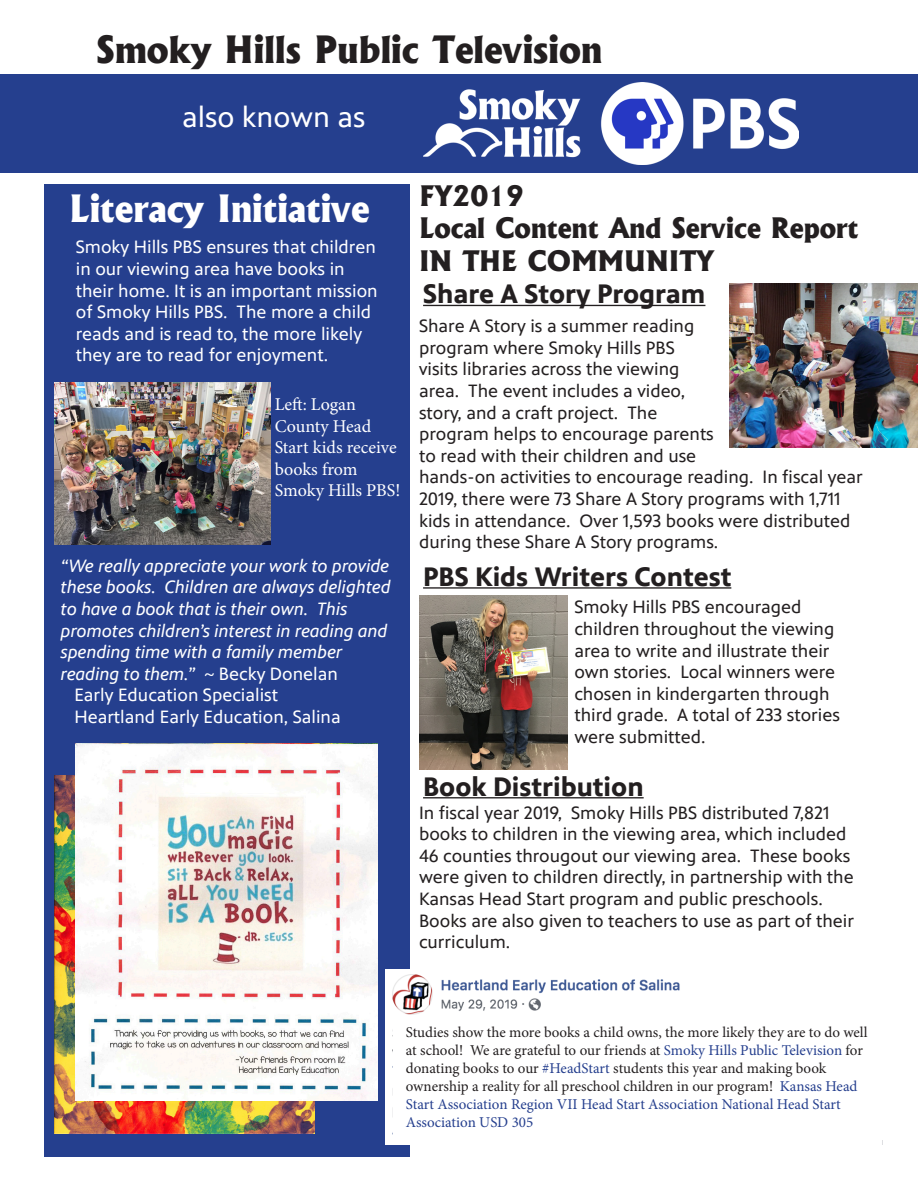
<style>
.page{position:relative;width:918px;height:1188px;background:#fff}
.page>*{position:absolute;margin:0;border:0;box-sizing:border-box;transform-origin:0 0}
.t1{font:800 36px "Albertus";color:#231f20}
.t2{font:800 36px "Albertus";color:#fff}
.t3{font:29.1px "PBS Sans";color:#fff}
.t4{font:700 27px "PBS Sans";color:#231f20}
.t5{font:800 27px/32.4px "Albertus";color:#231f20}
.t6{font:18px/21.6px "PBS Sans";color:#231f20}
.t7{font:18px/21.6px "PBS Sans";color:#fff}
.t8{font:italic 18px/21.6px "PBS Sans";color:#fff}
.t9{font:18px "Minion Pro";color:#fff}
.t10{font:15px/18px "Minion Pro";letter-spacing:-.005em;color:#231f20}
.t11{font:15px/18px "Minion Pro";color:#253f8e}
.s1{font-style:normal}
.s2{color:#253f8e}
.s3{color:#231f20}
</style>
<div class="page">
<div style="left:44px;top:184px;width:365px;height:972px;background:#253f8e"></div>
<div style="left:0;top:74px;width:918px;height:99px;background:#253f8e"></div>
<img style="left:424px;top:82px;width:374px;height:83px">
<img style="left:386px;top:969px;width:294px;height:176px">
<div style="left:393px;top:1026px;width:21px;height:114px;background:#fff"></div>
<img style="left:54px;top:776px;width:260px;height:358px">
<hr style="left:423px;top:305px;width:282px;height:1px;background:#231f20">
<hr style="left:423px;top:797px;width:221px;height:1px;background:#231f20">
<hr style="left:423px;top:587px;width:308px;height:2px;background:#231f20">
<img style="left:76px;top:743px;width:302px;height:357px">
<img style="left:54px;top:383px;width:216px;height:162px">
<img style="left:419px;top:595px;width:149px;height:175px">
<img style="left:729px;top:284px;width:189px;height:164px">
<div style="left:406px;top:1026px;width:471px;height:114px;background:#fff"></div>
<p class="t1" style="left:96px;top:27px;width:508px">Smoky Hills Public Television</p>
<p class="t3" style="left:182px;top:101px;width:184px">also known as</p>
<p class="t2" style="left:69px;top:186px;width:302px">Literacy Initiative</p>
<p class="t7" style="left:76px;top:237px;width:303px">Smoky Hills PBS ensures that children in our viewing area have books in their home. It is an important mission of Smoky Hills PBS. The more a child reads and is read to, the more likely they are to read for enjoyment.</p>
<p class="t9" style="left:275px;top:392px;width:83px">Left: Logan</p>
<p class="t9" style="left:275px;top:414px;width:98px">County Head</p>
<p class="t9" style="left:275px;top:435px;width:124px">Start kids receive</p>
<p class="t9" style="left:275px;top:457px;width:84px">books from</p>
<p class="t9" style="left:275px;top:479px;width:127px">Smoky Hills PBS!</p>
<p class="t8" style="left:61px;top:555px;width:332px">“We really appreciate your work to provide these books. Children are always delighted to have a book that is their own. This promotes children’s interest in reading and spending time with a family member</p>
<p class="t8" style="left:61px;top:663px;width:279px">reading to them.” <span class="s1">~ Becky Donelan</span></p>
<p class="t7" style="left:74px;top:685px;width:205px">Early Education Specialist</p>
<p class="t7" style="left:74px;top:706px;width:268px">Heartland Early Education, Salina</p>
<p class="t5" style="left:419px;top:180px;width:107px">FY2019</p>
<p class="t5" style="left:419px;top:212px;width:441px">Local Content And Service Report<br>IN THE COMMUNITY</p>
<p class="t4" style="left:423px;top:279px;width:284px">Share A Story Program</p>
<p class="t6" style="left:419px;top:315px;width:277px">Share A Story is a summer reading program where Smoky Hills PBS</p>
<p class="t6" style="left:419px;top:359px;width:268px">visits libraries across the viewing area. The event includes a video, story, and a craft project. The</p>
<p class="t6" style="left:419px;top:423px;width:445px">program helps to encourage parents<br>to read with their children and use<br>hands-on activities to encourage reading. In fiscal year 2019, there were 73 Share A Story programs with 1,711 kids in attendance. Over 1,593 books were distributed during these Share A Story programs.</p>
<p class="t4" style="left:423px;top:561px;width:310px">PBS Kids Writers Contest</p>
<p class="t6" style="left:574px;top:597px;width:229px">Smoky Hills PBS encouraged</p>
<p class="t6" style="left:574px;top:618px;width:267px">children throughout the viewing area to write and illustrate their own stories. Local winners were chosen in kindergarten through third grade. A total of 233 stories were submitted.</p>
<p class="t4" style="left:423px;top:771px;width:222px">Book Distribution</p>
<p class="t6" style="left:419px;top:802px;width:437px">In fiscal year 2019, Smoky Hills PBS distributed 7,821 books to children in the viewing area, which included 46 counties througout our viewing area. These books were given to children directly, in partnership with the Kansas Head Start program and public preschools.<br>Books are also given to teachers to use as part of their</p>
<p class="t6" style="left:419px;top:931px;width:93px">curriculum.</p>
<p class="t10" style="left:406px;top:1023px;width:463px">Studies show the more books a child owns, the more likely they are to do well at school! We are grateful to our friends at <span class="s2">Smoky Hills Public Television</span> for donating books to our <span class="s2">#HeadStart</span> students this year and making book</p>
<p class="t11" style="left:406px;top:1077px;width:453px"><span class="s3">ownership a reality for all preschool children in our program!</span> Kansas Head<br>Start Association Region VII Head Start Association National Head Start</p>
<p class="t11" style="left:406px;top:1113px;width:129px">Association USD 305</p>
</div>
